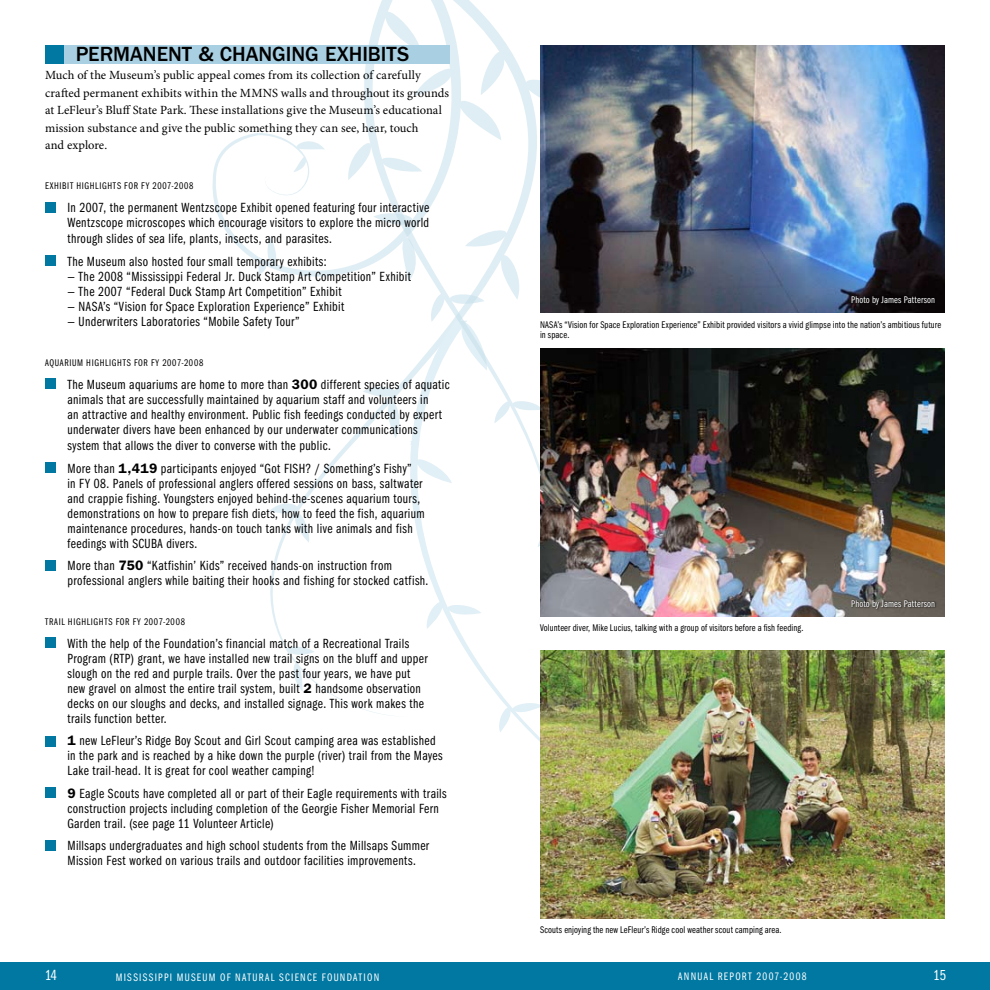
<style>
.page{position:relative;width:990px;height:990px;background:#fff}
.page>*{position:absolute;margin:0;border:0;box-sizing:border-box;transform-origin:0 0}
.t1{font:500 21.25px "ITC Franklin Gothic Std";color:#000}
.t2{font:15px "Franklin Gothic Book Cmpr";color:#fff}
.t3{font:13.75px/15px "ITC Franklin Gothic Std Bk Cp";letter-spacing:.025em;color:#000}
.t4{font:12.5px/17.5px "Minion Pro";letter-spacing:.01em;color:#000}
.t5{font:11.25px "Franklin Gothic Book Cmpr";letter-spacing:.11em;color:#fff}
.t6{font:11.25px "ITC Franklin Gothic Std Bk Cp";letter-spacing:.115em;color:#fff}
.t7{font:10px/10px "ITC Franklin Gothic Std Bk Cp";letter-spacing:.015em;color:#000}
.t8{font:10px "ITC Franklin Gothic Std Bk Cp";letter-spacing:.075em;color:#000}
.t9{font:10px "ITC Franklin Gothic Std Bk Cp";letter-spacing:.015em;color:#fff}
.s1{font-family:"ITC Franklin Gothic Std";font-weight:600}
</style>
<div class="page">
<div style="left:0;top:963px;width:495px;height:27px;background:#0078a1"></div>
<div style="left:495px;top:963px;width:495px;height:27px;background:#0078a1"></div>
<svg style="left:212px;top:133px;width:57px;height:129px"></svg>
<svg style="left:269px;top:63px;width:117px;height:652px"></svg>
<svg style="left:410px;top:348px;width:243px;height:394px"></svg>
<svg style="left:347px;top:0;width:196px;height:446px"></svg>
<svg style="left:529px;top:443px;width:45px;height:186px"></svg>
<div style="left:45px;top:45px;width:405px;height:18px;background:#a8d0e2"></div>
<div style="left:45px;top:45px;width:18px;height:18px;background:#0078a1"></div>
<div style="left:45px;top:202px;width:11px;height:11px;background:#0078a1"></div>
<div style="left:45px;top:378px;width:11px;height:11px;background:#0078a1"></div>
<div style="left:45px;top:255px;width:11px;height:11px;background:#0078a1"></div>
<div style="left:45px;top:462px;width:11px;height:11px;background:#0078a1"></div>
<div style="left:45px;top:560px;width:11px;height:10px;background:#0078a1"></div>
<div style="left:45px;top:637px;width:11px;height:11px;background:#0078a1"></div>
<div style="left:45px;top:736px;width:11px;height:11px;background:#0078a1"></div>
<div style="left:45px;top:787px;width:11px;height:11px;background:#0078a1"></div>
<div style="left:45px;top:840px;width:11px;height:11px;background:#0078a1"></div>
<img style="left:540px;top:651px;width:405px;height:267px">
<img style="left:540px;top:349px;width:405px;height:268px">
<img style="left:540px;top:45px;width:405px;height:268px">
<svg style="left:851px;top:295px;width:86px;height:12px"></svg>
<svg style="left:851px;top:599px;width:86px;height:12px"></svg>
<h1 class="t1" style="left:76px;top:42px;width:335px">PERMANENT &amp; CHANGING EXHIBITS</h1>
<p class="t4" style="left:45px;top:67px;width:406px">Much of the Museum’s public appeal comes from its collection of carefully crafted permanent exhibits within the MMNS walls and throughout its grounds at LeFleur’s Bluff State Park. These installations give the Museum’s educational mission substance and give the public something they can see, hear, touch<br>and explore.</p>
<p class="t7" style="left:45px;top:181px;width:14px">exhibit</p>
<p class="t7" style="left:76px;top:181px;width:6px">highlights</p>
<p class="t8" style="left:124px;top:181px;width:71px">for fy 2007-2008</p>
<p class="t3" style="left:68px;top:200px;width:363px">In 2007, the permanent Wentzscope Exhibit opened featuring four interactive<br>Wentzscope microscopes which encourage visitors to explore the micro world</p>
<p class="t3" style="left:68px;top:228px;width:266px;line-height:22.6px">through slides of sea life, plants, insects, and parasites.<br>The Museum also hosted four small temporary exhibits:</p>
<p class="t3" style="left:68px;top:269px;width:345px">— The 2008 “Mississippi Federal Jr. Duck Stamp Art Competition” Exhibit</p>
<p class="t3" style="left:68px;top:284px;width:276px">— The 2007 “Federal Duck Stamp Art Competition” Exhibit</p>
<p class="t3" style="left:67px;top:299px;width:278px">— NASA’s “Vision for Space Exploration Experience” Exhibit</p>
<p class="t3" style="left:67px;top:314px;width:234px">— Underwriters Laboratories “Mobile Safety Tour”</p>
<p class="t7" style="left:45px;top:358px;width:16px">aquarium</p>
<p class="t7" style="left:86px;top:358px;width:6px">highlights</p>
<p class="t8" style="left:134px;top:357px;width:71px">for fy 2007-2008</p>
<p class="t3" style="left:68px;top:377px;width:384px">The Museum aquariums are home to more than <span class="s1">300</span> different species of aquatic animals that are successfully maintained by aquarium staff and volunteers in<br>an attractive and healthy environment. Public fish feedings conducted by expert underwater divers have been enhanced by our underwater communications</p>
<p class="t3" style="left:68px;top:434px;width:346px;line-height:22.6px">system that allows the diver to converse with the public.<br>More than <span class="s1">1,419</span> participants enjoyed “Got FISH? / Something’s Fishy”</p>
<p class="t3" style="left:68px;top:476px;width:359px">in FY 08. Panels of professional anglers offered sessions on bass, saltwater and crappie fishing. Youngsters enjoyed behind-the-scenes aquarium tours, demonstrations on how to prepare fish diets, how to feed the fish, aquarium maintenance procedures, hands-on touch tanks with live animals and fish feedings with SCUBA divers.</p>
<p class="t3" style="left:68px;top:558px;width:362px">More than <span class="s1">750</span> “Katfishin’ Kids” received hands-on instruction from professional anglers while baiting their hooks and fishing for stocked catfish.</p>
<p class="t7" style="left:45px;top:617px;width:9px">Trail</p>
<p class="t7" style="left:68px;top:617px;width:6px">highlights</p>
<p class="t8" style="left:116px;top:616px;width:71px">for fy 2007-2008</p>
<p class="t3" style="left:68px;top:636px;width:362px">With the help of the Foundation’s financial match of a Recreational Trails Program (RTP) grant, we have installed new trail signs on the bluff and upper slough on the red and purple trails. Over the past four years, we have put new gravel on almost the entire trail system, built <span class="s1">2</span> handsome observation decks on our sloughs and decks, and installed signage. This work makes the trails function better.</p>
<p class="t3" style="left:68px;top:733px;width:377px"><span class="s1">1</span> new LeFleur’s Ridge Boy Scout and Girl Scout camping area was established in the park and is reached by a hike down the purple (river) trail from the Mayes<br>Lake trail-head. It is great for cool weather camping!</p>
<p class="t3" style="left:68px;top:786px;width:381px"><span class="s1">9</span> Eagle Scouts have completed all or part of their Eagle requirements with trails construction projects including completion of the Georgie Fisher Memorial Fern<br>Garden trail. (see page 11 Volunteer Article)</p>
<p class="t3" style="left:68px;top:839px;width:363px">Millsaps undergraduates and high school students from the Millsaps Summer<br>Mission Fest worked on various trails and outdoor facilities improvements.</p>
<p class="t9" style="left:851px;top:294px;width:86px">Photo by James Patterson</p>
<p class="t7" style="left:540px;top:320px;width:403px">NASA’s “Vision for Space Exploration Experience” Exhibit provided visitors a vivid glimpse into the nation’s ambitious future in space.</p>
<p class="t7" style="left:540px;top:623px;width:265px">Volunteer diver, Mike Lucius, talking with a group of visitors before a fish feeding.</p>
<p class="t9" style="left:851px;top:598px;width:86px">Photo by James Patterson</p>
<p class="t7" style="left:540px;top:925px;width:243px">Scouts enjoying the new LeFleur’s Ridge cool weather scout camping area.</p>
<p class="t2" style="left:45px;top:967px;width:14px">14</p>
<p class="t5" style="left:116px;top:971px;width:14px">MISSISSIPPI</p>
<p class="t5" style="left:177px;top:971px;width:15px">MUSEU</p>
<p class="t5" style="left:209px;top:971px;width:51px">M OF NATURAL</p>
<p class="t5" style="left:279px;top:971px;width:6px">SCIE</p>
<p class="t5" style="left:300px;top:971px;width:80px">NCE FOUNDATION</p>
<p class="t6" style="left:678px;top:970px;width:130px">ANNUAL REPORT 2007-2008</p>
<p class="t2" style="left:934px;top:967px;width:14px">15</p>
</div>
